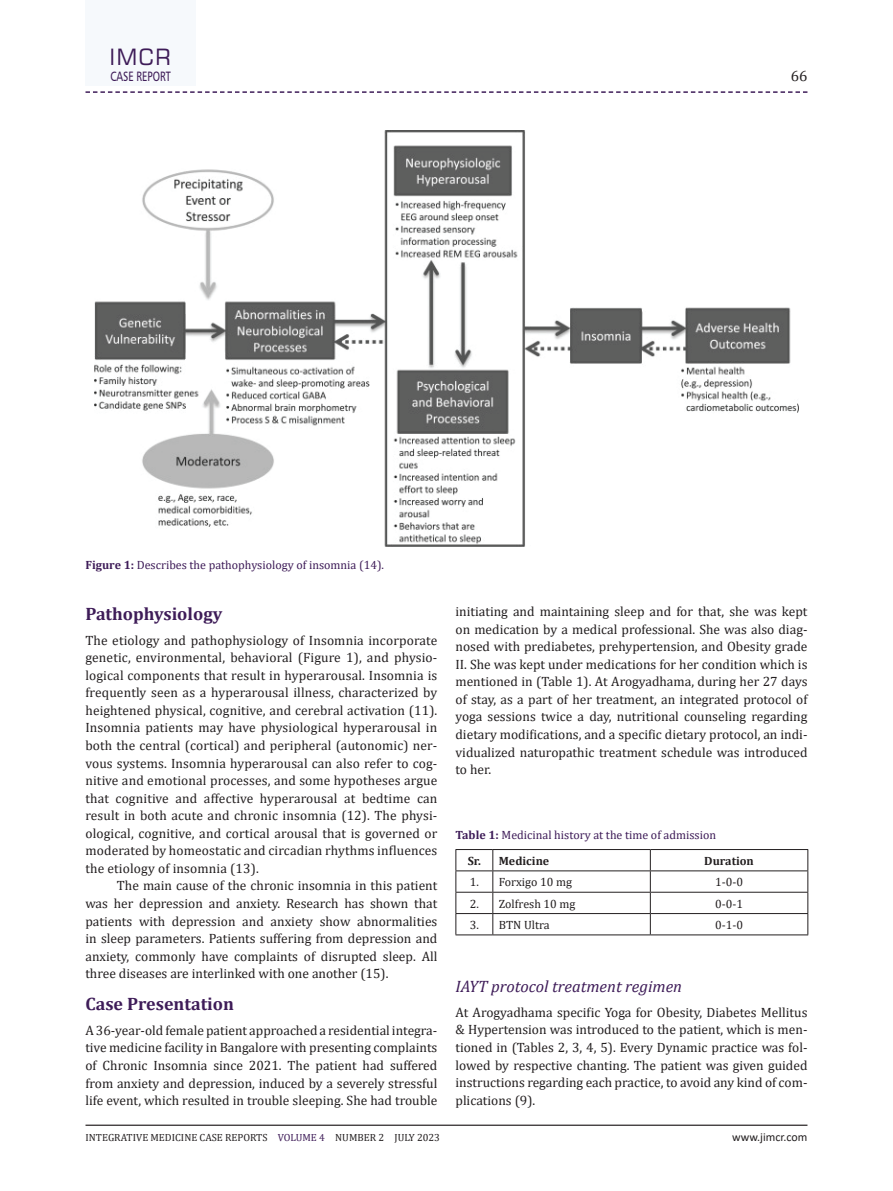
<style>
.page{position:relative;width:893px;height:1191px;background:#fff}
.page>*{position:absolute;margin:0;border:0;box-sizing:border-box;transform-origin:0 0}
.t1{font:22.5px "Square 721 BT";color:#3e1c58}
.t2{font:700 18px "Cambria";color:#3e1c58}
.t3{font:italic 16.5px "Cambria";color:#3e1c58}
.t4{font:15px "Cambria";color:#231f20}
.t5{font:13.5px/17.5px "Cambria";color:#231f20;text-align:justify}
.t6{font:13.5px "Humanist 777 BT Roman B";color:#3e1c58;scale:.74 1}
.t7{font:12px/26.2px "Cambria";color:#3e1c58}
.t8{font:12px "Cambria";color:#231f20}
.t9{font:12px "Calibri";color:#231f20}
.t10{font:700 12px "Cambria";color:#231f20}
.t11{font:10.35px "Cambria";color:#231f20}
.s1{font-weight:700}
.s2{font-weight:700;color:#231f20}
.s3{color:#3e1c58}
</style>
<div class="page">
<hr style="left:86px;top:1124px;width:721px;height:1px;background:#231f20">
<svg style="left:86px;top:91px;width:721px;height:2px"></svg>
<div style="left:86px;top:0;width:110px;height:86px;background:#f6f9fc"></div>
<hr style="left:455px;top:849px;width:38px;height:1px;background:#231f20">
<hr style="left:493px;top:849px;width:157px;height:1px;background:#231f20">
<hr style="left:650px;top:849px;width:158px;height:1px;background:#231f20">
<hr style="left:455px;top:870px;width:38px;height:1px;background:#231f20">
<hr style="left:493px;top:870px;width:157px;height:1px;background:#231f20">
<hr style="left:650px;top:870px;width:158px;height:1px;background:#231f20">
<hr style="left:455px;top:892px;width:38px;height:1px;background:#231f20">
<hr style="left:493px;top:892px;width:157px;height:1px;background:#231f20">
<hr style="left:650px;top:892px;width:158px;height:1px;background:#231f20">
<hr style="left:455px;top:913px;width:38px;height:1px;background:#231f20">
<svg style="left:455px;top:850px;width:1px;height:84px"></svg>
<hr style="left:493px;top:913px;width:157px;height:1px;background:#231f20">
<svg style="left:492px;top:850px;width:1px;height:84px"></svg>
<hr style="left:650px;top:913px;width:158px;height:1px;background:#231f20">
<svg style="left:650px;top:850px;width:1px;height:84px"></svg>
<svg style="left:807px;top:850px;width:1px;height:84px"></svg>
<hr style="left:455px;top:934px;width:38px;height:1px;background:#231f20">
<hr style="left:493px;top:934px;width:157px;height:1px;background:#231f20">
<hr style="left:650px;top:934px;width:158px;height:1px;background:#231f20">
<img style="left:95px;top:131px;width:703px;height:415px">
<h1 class="t1" style="left:109px;top:42px;width:63px">IMCR</h1>
<p class="t6" style="left:110px;top:68px;width:83px">CASE REPORT</p>
<p class="t4" style="left:791px;top:67px;width:18px">66</p>
<p class="t7" style="left:86px;top:551px;width:300px"><span class="s1">Figure 1:</span> Describes the pathophysiology of insomnia (14).</p>
<h2 class="t2" style="left:85px;top:601px;width:138px">Pathophysiology</h2>
<p class="t5" style="left:85px;top:631px;width:353px">The etiology and pathophysiology of Insomnia incorporate genetic, environmental, behavioral (Figure 1), and physio&shy;logical components that result in hyperarousal. Insomnia is frequently seen as a hyperarousal illness, characterized by heightened physical, cognitive, and cerebral activation (11).<br>Insomnia patients may have physiological hyperarousal in both the central (cortical) and peripheral (autonomic) ner&shy;vous systems. Insomnia hyperarousal can also refer to cog&shy;nitive and emotional processes, and some hypotheses argue that cognitive and affective hyperarousal at bedtime can result in both acute and chronic insomnia (12). The physi&shy;ological, cognitive, and cortical arousal that is governed or moderated by homeostatic and circadian rhythms influences the etiology of insomnia (13).</p>
<p class="t5" style="left:85px;top:877px;width:353px;text-indent:31px">The main cause of the chronic insomnia in this patient was her depression and anxiety. Research has shown that patients with depression and anxiety show abnormalities in sleep parameters. Patients suffering from depression and anxiety, commonly have complaints of disrupted sleep. All three diseases are interlinked with one another (15).</p>
<h2 class="t2" style="left:85px;top:991px;width:150px">Case Presentation</h2>
<p class="t5" style="left:85px;top:1021px;width:353px">A 36-year-old female patient approached a residential integra&shy;tive medicine facility in Bangalore with presenting complaints of Chronic Insomnia since 2021. The patient had suffered from anxiety and depression, induced by a severely stressful life event, which resulted in trouble sleeping. She had trouble</p>
<p class="t5" style="left:455px;top:602px;width:353px">initiating and maintaining sleep and for that, she was kept on medication by a medical professional. She was also diag&shy;nosed with prediabetes, prehypertension, and Obesity grade II. She was kept under medications for her condition which is mentioned in (Table 1). At Arogyadhama, during her 27 days of stay, as a part of her treatment, an integrated protocol of yoga sessions twice a day, nutritional counseling regarding dietary modifications, and a specific dietary protocol, an indi&shy;vidualized naturopathic treatment schedule was introduced to her.</p>
<p class="t7" style="left:468px;top:821px;width:250px;text-indent:-12px"><span class="s1">Table 1:</span> Medicinal history at the time of admission<br><span class="s2">Sr. Medicine</span></p>
<p class="t10" style="left:704px;top:852px;width:51px">Duration</p>
<p class="t8" style="left:470px;top:875px;width:104px">1. Forxigo 10 mg</p>
<p class="t8" style="left:715px;top:875px;width:29px">1-0-0</p>
<p class="t8" style="left:470px;top:896px;width:107px">2. Zolfresh 10 mg</p>
<p class="t8" style="left:715px;top:896px;width:29px">0-0-1</p>
<p class="t8" style="left:470px;top:917px;width:81px">3. BTN Ultra</p>
<p class="t8" style="left:715px;top:917px;width:29px">0-1-0</p>
<p class="t3" style="left:455px;top:974px;width:228px">IAYT protocol treatment regimen</p>
<p class="t5" style="left:455px;top:1003px;width:353px">At Arogyadhama specific Yoga for Obesity, Diabetes Mellitus &amp; Hypertension was introduced to the patient, which is men&shy;tioned in (Tables 2, 3, 4, 5). Every Dynamic practice was fol&shy;lowed by respective chanting. The patient was given guided instructions regarding each practice, to avoid any kind of com&shy;plications (9).</p>
<p class="t11" style="left:86px;top:1131px;width:356px">INTEGRATIVE MEDICINE CASE REPORTS <span class="s3">VOLUME 4</span> NUMBER 2 JULY 2023</p>
<p class="t9" style="left:732px;top:1128px;width:77px">www.jimcr.com</p>
</div>
